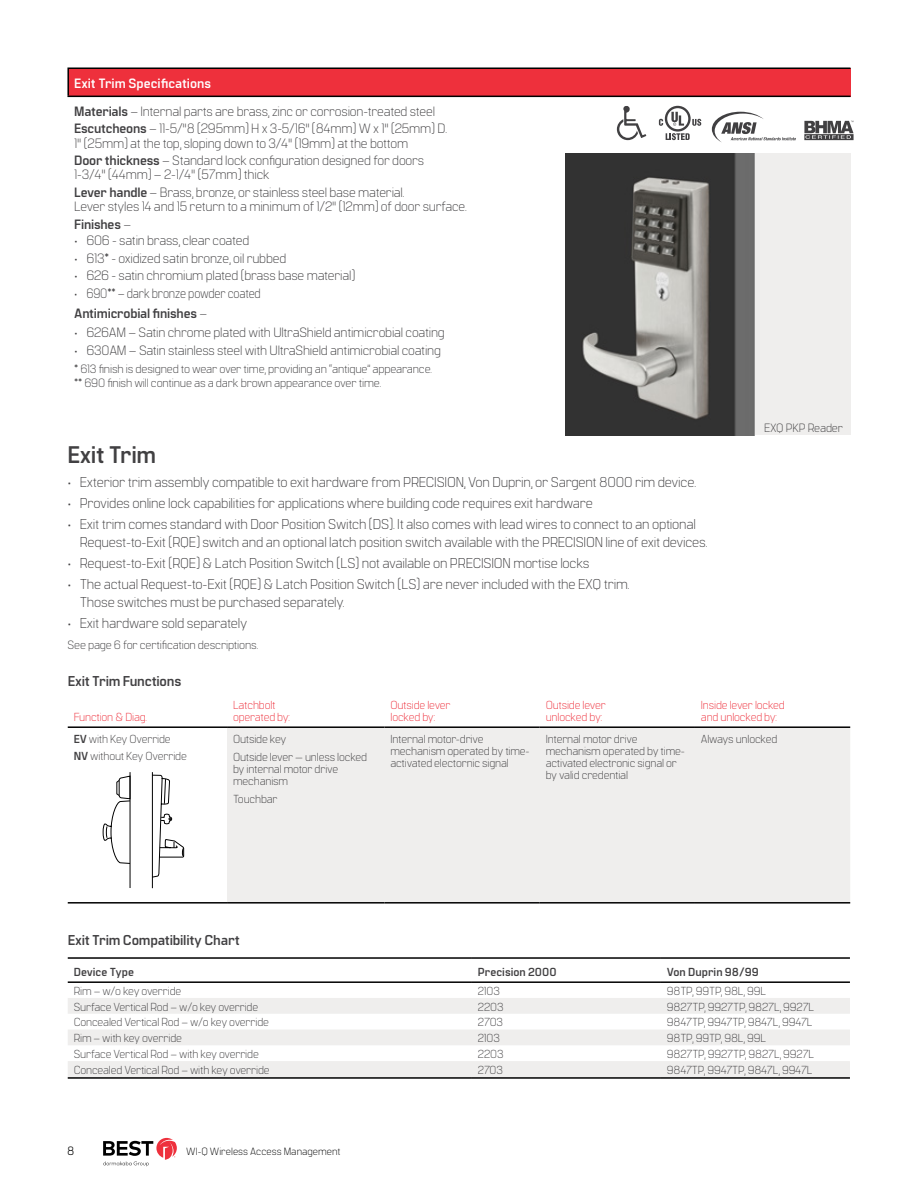
<style>
.page{position:relative;width:918px;height:1188px;background:#fff}
.page>*{position:absolute;margin:0;border:0;box-sizing:border-box;transform-origin:0 0}
.t1{font:700 24px "Manifold CF";letter-spacing:-.015em;color:#414042}
.t2{font:300 14.25px/17.1px "Manifold CF";letter-spacing:-.015em;color:#414042}
.t3{font:700 14.25px "Manifold CF";letter-spacing:-.015em;color:#414042}
.t4{font:300 13.5px/14.2px "Manifold CF";letter-spacing:-.015em;color:#414042}
.t5{font:300 13.5px/20.1px "Manifold CF";letter-spacing:-.015em;color:#414042;scale:.9 1}
.t6{font:700 13.5px "Manifold CF";letter-spacing:-.015em;color:#414042}
.t7{font:300 12px/14.4px "Manifold CF";letter-spacing:-.015em;color:#414042}
.t8{font:12px "Manifold CF";color:#000}
.t9{font:300 11.7px/12px "Manifold CF";letter-spacing:-.015em;color:#414042}
.t10{font:300 11.7px/12px "Manifold CF";letter-spacing:-.015em;color:#ee303c}
.t11{font:700 11.7px "Manifold CF";color:#414042}
.t12{font:300 10.5px "Manifold CF";color:#000}
.s1{font-weight:700;color:#fff}
.s2{font-weight:700}
.s3{font-weight:300}
</style>
<div class="page">
<svg style="left:103px;top:1138px;width:74px;height:28px"></svg>
<div style="left:227px;top:728px;width:623px;height:174px;background:#efeeed"></div>
<hr style="left:68px;top:726px;width:159px;height:2px;background:#000">
<hr style="left:227px;top:726px;width:157px;height:2px;background:#000">
<hr style="left:384px;top:726px;width:156px;height:2px;background:#000">
<hr style="left:540px;top:726px;width:155px;height:2px;background:#000">
<hr style="left:695px;top:726px;width:155px;height:2px;background:#000">
<hr style="left:68px;top:902px;width:159px;height:2px;background:#000">
<hr style="left:227px;top:902px;width:157px;height:2px;background:#000">
<hr style="left:384px;top:902px;width:156px;height:2px;background:#000">
<hr style="left:540px;top:902px;width:155px;height:2px;background:#000">
<hr style="left:695px;top:902px;width:155px;height:2px;background:#000">
<hr style="left:130px;top:772px;width:1px;height:116px;background:#000">
<hr style="left:152px;top:772px;width:1px;height:116px;background:#000">
<svg style="left:152px;top:775px;width:32px;height:114px"></svg>
<svg style="left:102px;top:775px;width:29px;height:89px"></svg>
<svg style="left:68px;top:998px;width:782px;height:79px;fill:#efeeed"></svg>
<hr style="left:68px;top:1077px;width:404px;height:2px;background:#000">
<hr style="left:472px;top:1077px;width:189px;height:2px;background:#000">
<hr style="left:661px;top:1077px;width:189px;height:2px;background:#000">
<hr style="left:68px;top:957px;width:404px;height:2px;background:#000">
<hr style="left:472px;top:957px;width:189px;height:2px;background:#000">
<hr style="left:661px;top:957px;width:189px;height:2px;background:#000">
<hr style="left:68px;top:981px;width:404px;height:2px;background:#000">
<hr style="left:472px;top:981px;width:189px;height:2px;background:#000">
<hr style="left:661px;top:981px;width:189px;height:2px;background:#000">
<div style="left:68px;top:68px;width:782px;height:28px;background:#ee303c"></div>
<hr style="left:67px;top:69px;width:2px;height:27px;background:#000">
<hr style="left:67px;top:96px;width:784px;height:1px;background:#000">
<hr style="left:67px;top:68px;width:784px;height:1px;background:#000">
<div style="left:566px;top:153px;width:284px;height:282px;background:#efeeed"></div>
<img style="left:566px;top:153px;width:188px;height:282px">
<svg style="left:659px;top:106px;width:42px;height:34px"></svg>
<svg style="left:804px;top:121px;width:50px;height:19px"></svg>
<svg style="left:617px;top:106px;width:29px;height:34px"></svg>
<svg style="left:712px;top:112px;width:84px;height:30px"></svg>
<p class="t4" style="left:74px;top:69px;width:362px;line-height:28px"><span class="s1">Exit Trim Specifications<br></span><span class="s2">Materials</span> – Internal parts are brass, zinc or corrosion-treated steel</p>
<p class="t4" style="left:74px;top:122px;width:374px"><span class="s2">Escutcheons</span> – 11-5/"8 (295mm) H x 3-5/16" (84mm) W x 1" (25mm) D.<br>1" (25mm) at the top, sloping down to 3/4" (19mm) at the bottom</p>
<p class="t4" style="left:74px;top:153px;width:352px"><span class="s2">Door thickness</span> – Standard lock configuration designed for doors<br>1-3/4" (44mm) – 2-1/4" (57mm) thick</p>
<p class="t4" style="left:74px;top:185px;width:394px"><span class="s2">Lever handle</span> – Brass, bronze, or stainless steel base material.<br>Lever styles 14 and 15 return to a minimum of 1/2" (12mm) of door surface.</p>
<p class="t6" style="left:74px;top:216px;width:58px">Finishes <span class="s3">–</span></p>
<p class="t4" style="left:74px;top:234px;width:177px">• 606 - satin brass, clear coated</p>
<p class="t4" style="left:74px;top:251px;width:214px">• 613* - oxidized satin bronze, oil rubbed</p>
<p class="t4" style="left:74px;top:269px;width:283px">• 626 - satin chromium plated (brass base material)</p>
<p class="t5" style="left:74px;top:283px;width:209px">• 690** – dark bronze powder coated<br><span class="s2">Antimicrobial finishes</span> –</p>
<p class="t4" style="left:74px;top:325px;width:372px">• 626AM – Satin chrome plated with UltraShield antimicrobial coating</p>
<p class="t4" style="left:74px;top:344px;width:368px">• 630AM – Satin stainless steel with UltraShield antimicrobial coating</p>
<p class="t7" style="left:74px;top:362px;width:359px">* 613 finish is designed to wear over time, providing an “antique” appearance. ** 690 finish will continue as a dark brown appearance over time.</p>
<h1 class="t1" style="left:68px;top:441px;width:90px">Exit Trim</h1>
<p class="t2" style="left:68px;top:473px;width:630px">• Exterior trim assembly compatible to exit hardware from PRECISION, Von Duprin, or Sargent 8000 rim device.</p>
<p class="t2" style="left:68px;top:495px;width:527px">• Provides online lock capabilities for applications where building code requires exit hardware</p>
<p class="t2" style="left:80px;top:516px;width:629px;text-indent:-12px">• Exit trim comes standard with Door Position Switch (DS). It also comes with lead wires to connect to an optional<br>Request-to-Exit (RQE) switch and an optional latch position switch available with the PRECISION line of exit devices.</p>
<p class="t2" style="left:67px;top:555px;width:524px">• Request-to-Exit (RQE) &amp; Latch Position Switch (LS) not available on PRECISION mortise locks</p>
<p class="t2" style="left:80px;top:576px;width:551px;text-indent:-12px">• The actual Request-to-Exit (RQE) &amp; Latch Position Switch (LS) are never included with the EXQ trim.<br>Those switches must be purchased separately.</p>
<p class="t2" style="left:67px;top:615px;width:181px">• Exit hardware sold separately</p>
<p class="t7" style="left:68px;top:638px;width:192px">See page 6 for certification descriptions.</p>
<p class="t7" style="left:764px;top:421px;width:80px">EXQ PKP Reader</p>
<p class="t3" style="left:68px;top:673px;width:115px">Exit Trim Functions</p>
<p class="t10" style="left:74px;top:711px;width:75px">Function &amp; Diag.</p>
<p class="t10" style="left:233px;top:699px;width:58px">Latchbolt operated by:</p>
<p class="t10" style="left:390px;top:699px;width:62px">Outside lever locked by:</p>
<p class="t10" style="left:546px;top:699px;width:62px">Outside lever unlocked by:</p>
<p class="t10" style="left:701px;top:699px;width:85px">Inside lever locked and unlocked by:</p>
<p class="t9" style="left:74px;top:731px;width:115px;line-height:16.4px"><span class="s2">EV</span> with Key Override<br><span class="s2">NV</span> without Key Override</p>
<p class="t9" style="left:233px;top:730px;width:136px;line-height:18px">Outside key<br>Outside lever — unless locked</p>
<p class="t9" style="left:233px;top:763px;width:107px">by internal motor drive mechanism</p>
<p class="t9" style="left:233px;top:793px;width:46px">Touchbar</p>
<p class="t9" style="left:390px;top:733px;width:141px">Internal motor-drive mechanism operated by time&shy;activated electornic signal</p>
<p class="t9" style="left:546px;top:733px;width:141px">Internal motor drive mechanism operated by time&shy;activated electronic signal or by valid credential</p>
<p class="t9" style="left:701px;top:733px;width:78px">Always unlocked</p>
<p class="t3" style="left:68px;top:932px;width:173px">Exit Trim Compatibility Chart</p>
<p class="t11" style="left:74px;top:965px;width:62px">Device Type</p>
<p class="t11" style="left:478px;top:965px;width:80px">Precision 2000</p>
<p class="t11" style="left:667px;top:965px;width:93px">Von Duprin 98/99</p>
<p class="t9" style="left:74px;top:985px;width:109px">Rim – w/o key override</p>
<p class="t9" style="left:478px;top:985px;width:23px">2103</p>
<p class="t9" style="left:667px;top:985px;width:101px">98TP, 99TP, 98L, 99L</p>
<p class="t9" style="left:74px;top:1001px;width:186px">Surface Vertical Rod – w/o key override</p>
<p class="t9" style="left:478px;top:1001px;width:27px">2203</p>
<p class="t9" style="left:667px;top:1001px;width:149px">9827TP, 9927TP, 9827L, 9927L</p>
<p class="t9" style="left:74px;top:1016px;width:197px">Concealed Vertical Rod – w/o key override</p>
<p class="t9" style="left:478px;top:1016px;width:27px">2703</p>
<p class="t9" style="left:667px;top:1016px;width:147px">9847TP, 9947TP, 9847L, 9947L</p>
<p class="t9" style="left:74px;top:1032px;width:110px">Rim – with key override</p>
<p class="t9" style="left:478px;top:1032px;width:23px">2103</p>
<p class="t9" style="left:667px;top:1032px;width:101px">98TP, 99TP, 98L, 99L</p>
<p class="t9" style="left:74px;top:1048px;width:187px">Surface Vertical Rod – with key override</p>
<p class="t9" style="left:478px;top:1048px;width:27px">2203</p>
<p class="t9" style="left:667px;top:1048px;width:149px">9827TP, 9927TP, 9827L, 9927L</p>
<p class="t9" style="left:74px;top:1064px;width:198px">Concealed Vertical Rod – with key override</p>
<p class="t9" style="left:478px;top:1064px;width:27px">2703</p>
<p class="t9" style="left:667px;top:1064px;width:147px">9847TP, 9947TP, 9847L, 9947L</p>
<p class="t8" style="left:67px;top:1144px;width:9px">8</p>
<p class="t12" style="left:186px;top:1145px;width:156px">WI-Q Wireless Access Management</p>
</div>
